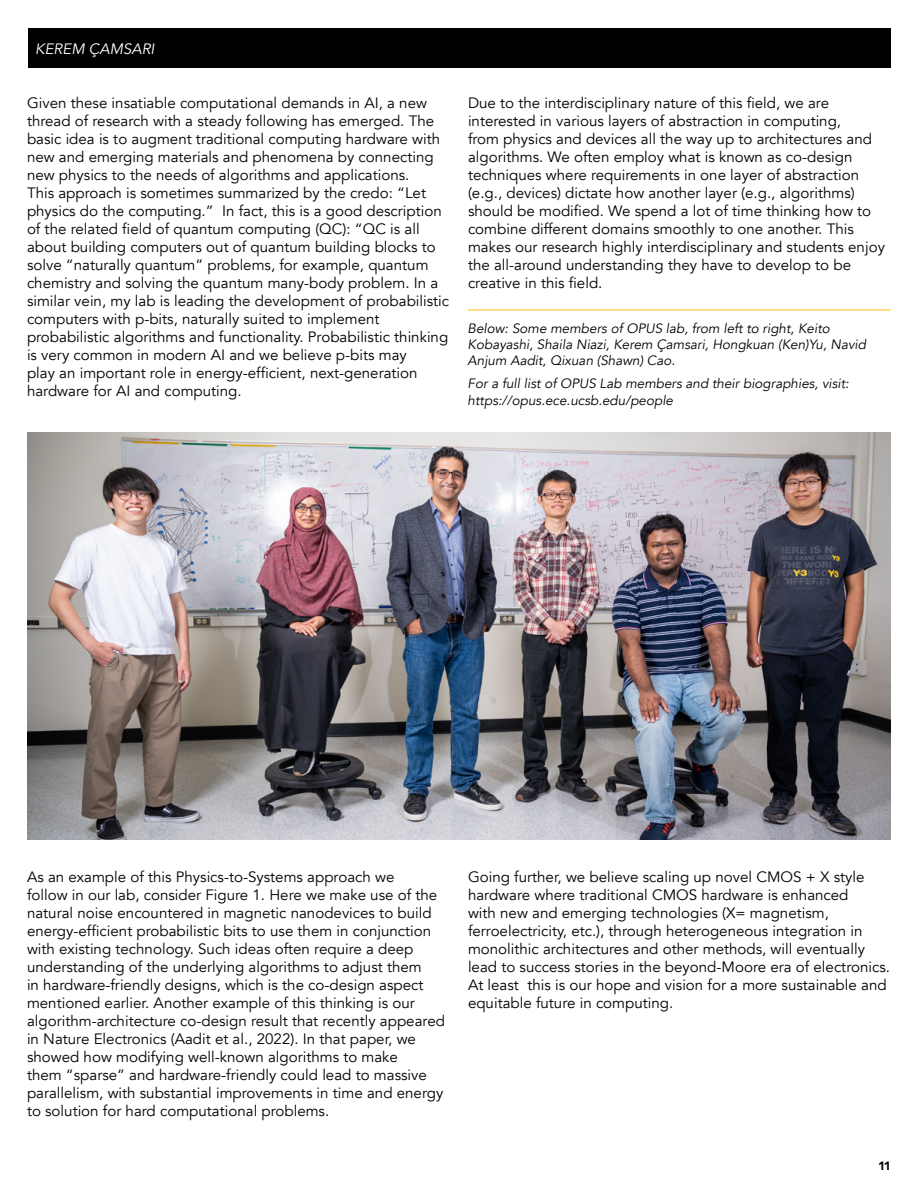
<style>
.page{position:relative;width:918px;height:1188px;background:#fff}
.page>*{position:absolute;margin:0;border:0;box-sizing:border-box;transform-origin:0 0}
.t1{font:15px/18px "Avenir";color:#000}
.t2{font:italic 15px "Avenir";color:#fff}
.t3{font:italic 13.5px/16.2px "Avenir";color:#000}
.t4{font:900 12px "Avenir";color:#000}
</style>
<div class="page">
<div style="left:28px;top:28px;width:863px;height:40px;background:#000"></div>
<hr style="left:468px;top:310px;width:423px;height:1px;background:#febc11">
<img style="left:27px;top:432px;width:864px;height:408px">
<p class="t2" style="left:35px;top:40px;width:121px">KEREM ÇAMSARI</p>
<p class="t1" style="left:27px;top:94px;width:424px">Given these insatiable computational demands in AI, a new thread of research with a steady following has emerged. The basic idea is to augment traditional computing hardware with new and emerging materials and phenomena by connecting new physics to the needs of algorithms and applications.<br>This approach is sometimes summarized by the credo: “Let physics do the computing.” In fact, this is a good description of the related field of quantum computing (QC): “QC is all about building computers out of quantum building blocks to solve “naturally quantum” problems, for example, quantum chemistry and solving the quantum many-body problem. In a similar vein, my lab is leading the development of probabilistic computers with p-bits, naturally suited to implement probabilistic algorithms and functionality. Probabilistic thinking is very common in modern AI and we believe p-bits may<br>play an important role in energy-efficient, next-generation hardware for AI and computing.</p>
<p class="t1" style="left:468px;top:94px;width:418px">Due to the interdisciplinary nature of this field, we are interested in various layers of abstraction in computing,<br>from physics and devices all the way up to architectures and algorithms. We often employ what is known as co-design techniques where requirements in one layer of abstraction (e.g., devices) dictate how another layer (e.g., algorithms) should be modified. We spend a lot of time thinking how to combine different domains smoothly to one another. This makes our research highly interdisciplinary and students enjoy the all-around understanding they have to develop to be creative in this field.</p>
<p class="t3" style="left:468px;top:320px;width:400px">Below: Some members of OPUS lab, from left to right, Keito<br>Kobayashi, Shaila Niazi, Kerem Çamsari, Hongkuan (Ken)Yu, Navid<br>Anjum Aadit, Qixuan (Shawn) Cao.</p>
<p class="t3" style="left:468px;top:376px;width:383px">For a full list of OPUS Lab members and their biographies, visit: https://opus.ece.ucsb.edu/people</p>
<p class="t1" style="left:27px;top:868px;width:419px">As an example of this Physics-to-Systems approach we<br>follow in our lab, consider Figure 1. Here we make use of the natural noise encountered in magnetic nanodevices to build energy-efficient probabilistic bits to use them in conjunction with existing technology. Such ideas often require a deep understanding of the underlying algorithms to adjust them<br>in hardware-friendly designs, which is the co-design aspect mentioned earlier. Another example of this thinking is our algorithm-architecture co-design result that recently appeared in Nature Electronics (Aadit et al., 2022). In that paper, we showed how modifying well-known algorithms to make<br>them “sparse” and hardware-friendly could lead to massive parallelism, with substantial improvements in time and energy to solution for hard computational problems.</p>
<p class="t1" style="left:468px;top:868px;width:424px">Going further, we believe scaling up novel CMOS + X style hardware where traditional CMOS hardware is enhanced<br>with new and emerging technologies (X= magnetism, ferroelectricity, etc.), through heterogeneous integration in monolithic architectures and other methods, will eventually lead to success stories in the beyond-Moore era of electronics.<br>At least this is our hope and vision for a more sustainable and equitable future in computing.</p>
<p class="t4" style="left:878px;top:1156px;width:14px">11</p>
</div>
